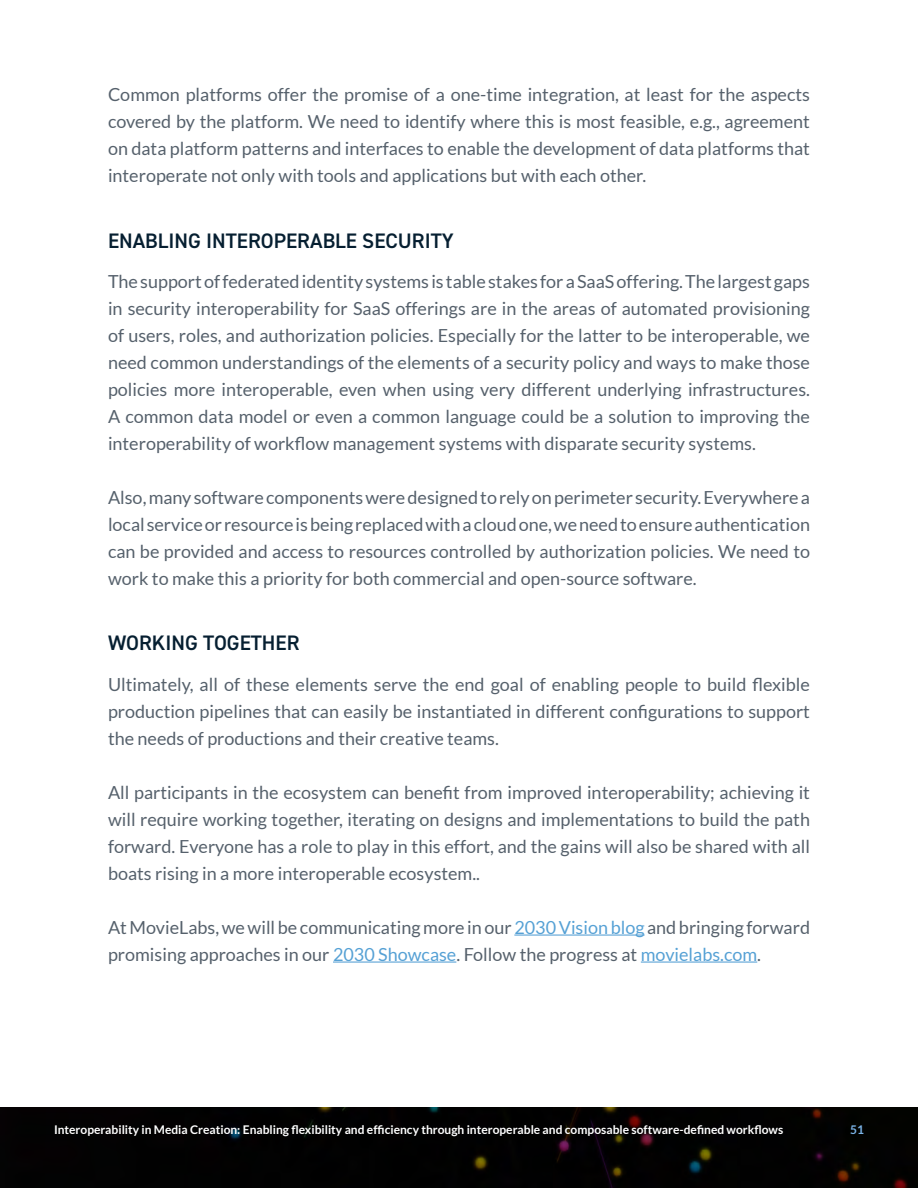
<style>
.page{position:relative;width:918px;height:1188px;background:#fff}
.page>*{position:absolute;margin:0;border:0;box-sizing:border-box;transform-origin:0 0}
.t1{font:600 21px "DIN2014";color:#061f31}
.t2{font:18px/27px "Lato";color:#56616c;text-align:justify}
.t3{font:700 12px "Lato";color:#fff}
.t4{font:700 12px "Lato";color:#7ab3e6}
.s1{color:#56a1d5}
</style>
<div class="page">
<div style="left:0;top:1107px;width:918px;height:81px;background:#020101"></div>
<hr style="left:514px;top:935px;width:130px;height:1px;background:#56a1d5">
<hr style="left:333px;top:962px;width:123px;height:1px;background:#56a1d5">
<hr style="left:641px;top:962px;width:116px;height:1px;background:#56a1d5">
<p class="t2" style="left:108px;top:81px;width:704px">Common platforms offer the promise of a one-time integration, at least for the aspects covered by the platform. We need to identify where this is most feasible, e.g., agreement on data platform patterns and interfaces to enable the development of data platforms that interoperate not only with tools and applications but with each other.</p>
<p class="t1" style="left:108px;top:226px;width:347px">ENABLING INTEROPERABLE SECURITY</p>
<p class="t2" style="left:108px;top:268px;width:704px">The support of federated identity systems is table stakes for a SaaS offering. The largest gaps in security interoperability for SaaS offerings are in the areas of automated provisioning of users, roles, and authorization policies. Especially for the latter to be interoperable, we need common understandings of the elements of a security policy and ways to make those policies more interoperable, even when using very different underlying infrastructures.<br>A common data model or even a common language could be a solution to improving the interoperability of workflow management systems with disparate security systems.</p>
<p class="t2" style="left:108px;top:484px;width:704px">Also, many software components were designed to rely on perimeter security. Everywhere a local service or resource is being replaced with a cloud one, we need to ensure authentication can be provided and access to resources controlled by authorization policies. We need to work to make this a priority for both commercial and open-source software.</p>
<p class="t1" style="left:108px;top:629px;width:193px">WORKING TOGETHER</p>
<p class="t2" style="left:108px;top:671px;width:704px">Ultimately, all of these elements serve the end goal of enabling people to build flexible production pipelines that can easily be instantiated in different configurations to support the needs of productions and their creative teams.</p>
<p class="t2" style="left:108px;top:779px;width:704px">All participants in the ecosystem can benefit from improved interoperability; achieving it will require working together, iterating on designs and implementations to build the path forward. Everyone has a role to play in this effort, and the gains will also be shared with all boats rising in a more interoperable ecosystem..</p>
<p class="t2" style="left:108px;top:914px;width:704px">At MovieLabs, we will be communicating more in our <span class="s1">2030 Vision blog</span> and bringing forward promising approaches in our <span class="s1">2030 Showcase</span>. Follow the progress at <span class="s1">movielabs.com</span>.</p>
<p class="t3" style="left:54px;top:1123px;width:731px">Interoperability in Media Creation: Enabling flexibility and efficiency through interoperable and composable software-defined workflows</p>
<p class="t4" style="left:850px;top:1123px;width:15px">51</p>
</div>
